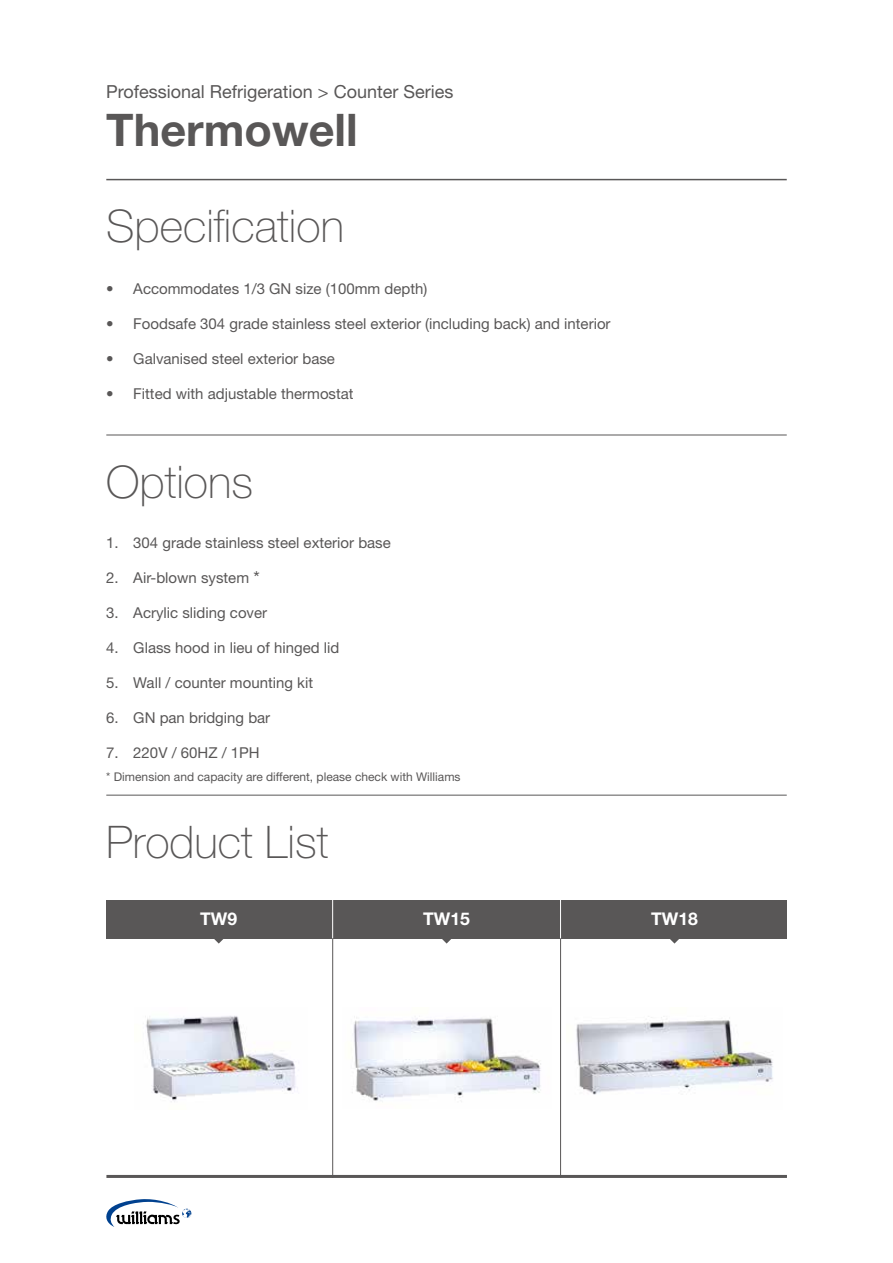
<style>
.page{position:relative;width:893px;height:1263px;background:#fff}
.page>*{position:absolute;margin:0;border:0;box-sizing:border-box;transform-origin:0 0}
.t1{font:100 45px "Helvetica Neue LT Std";color:#595757}
.t2{font:700 45px "Helvetica Neue LT Std";color:#595757}
.t3{font:18px "Helvetica Neue LT Std";color:#595757}
.t4{font:700 17.55px "Helvetica Neue LT Std";color:#fff}
.t5{font:15px "Helvetica Neue LT Std";color:#595757}
.t6{font:12px "Helvetica Neue LT Std";color:#595757}
.s1{font-size:18px}
</style>
<div class="page">
<hr style="left:106px;top:179px;width:681px;height:1px;background:#595757">
<hr style="left:106px;top:435px;width:681px;height:1px;background:#595757">
<img style="left:146px;top:1015px;width:150px;height:87px">
<img style="left:352px;top:1017px;width:189px;height:85px">
<img style="left:576px;top:1016px;width:197px;height:79px">
<hr style="left:106px;top:1175px;width:681px;height:3px;background:#595757">
<hr style="left:332px;top:939px;width:1px;height:239px;background:#595757">
<hr style="left:560px;top:939px;width:1px;height:239px;background:#595757">
<div style="left:106px;top:900px;width:225px;height:38px;background:#595757"></div>
<svg style="left:212px;top:938px;width:13px;height:5px"></svg>
<div style="left:326px;top:900px;width:241px;height:38px;background:#595757"></div>
<svg style="left:440px;top:938px;width:13px;height:5px"></svg>
<div style="left:562px;top:900px;width:225px;height:38px;background:#595757"></div>
<svg style="left:668px;top:938px;width:13px;height:5px"></svg>
<hr style="left:106px;top:795px;width:681px;height:1px;background:#595757">
<hr style="left:332px;top:898px;width:1px;height:40px;background:#fff">
<hr style="left:560px;top:898px;width:1px;height:40px;background:#fff">
<svg style="left:106px;top:1199px;width:86px;height:28px"></svg>
<p class="t3" style="left:106px;top:81px;width:349px">Professional Refrigeration &gt; Counter Series</p>
<h1 class="t2" style="left:106px;top:102px;width:253px">Thermowell</h1>
<h1 class="t1" style="left:106px;top:200px;width:239px">Specification</h1>
<p class="t5" style="left:106px;top:279px;width:322px">• Accommodates 1/3 GN size (100mm depth)</p>
<p class="t5" style="left:106px;top:314px;width:506px">• Foodsafe 304 grade stainless steel exterior (including back) and interior</p>
<p class="t5" style="left:106px;top:349px;width:230px">• Galvanised steel exterior base</p>
<p class="t5" style="left:106px;top:384px;width:249px">• Fitted with adjustable thermostat</p>
<h1 class="t1" style="left:106px;top:456px;width:148px">Options</h1>
<p class="t5" style="left:106px;top:533px;width:286px">1. 304 grade stainless steel exterior base</p>
<p class="t5" style="left:106px;top:568px;width:155px">2. Air-blown system <span class="s1">*</span></p>
<p class="t5" style="left:106px;top:603px;width:162px">3. Acrylic sliding cover</p>
<p class="t5" style="left:106px;top:638px;width:235px">4. Glass hood in lieu of hinged lid</p>
<p class="t5" style="left:106px;top:673px;width:208px">5. Wall / counter mounting kit</p>
<p class="t5" style="left:106px;top:708px;width:165px">6. GN pan bridging bar</p>
<p class="t5" style="left:106px;top:743px;width:155px">7. 220V / 60HZ / 1PH</p>
<p class="t6" style="left:106px;top:769px;width:356px">* Dimension and capacity are different, please check with Williams</p>
<h1 class="t1" style="left:106px;top:816px;width:224px">Product List</h1>
<p class="t4" style="left:200px;top:908px;width:38px">TW9</p>
<p class="t4" style="left:423px;top:908px;width:48px">TW15</p>
<p class="t4" style="left:651px;top:908px;width:48px">TW18</p>
</div>
